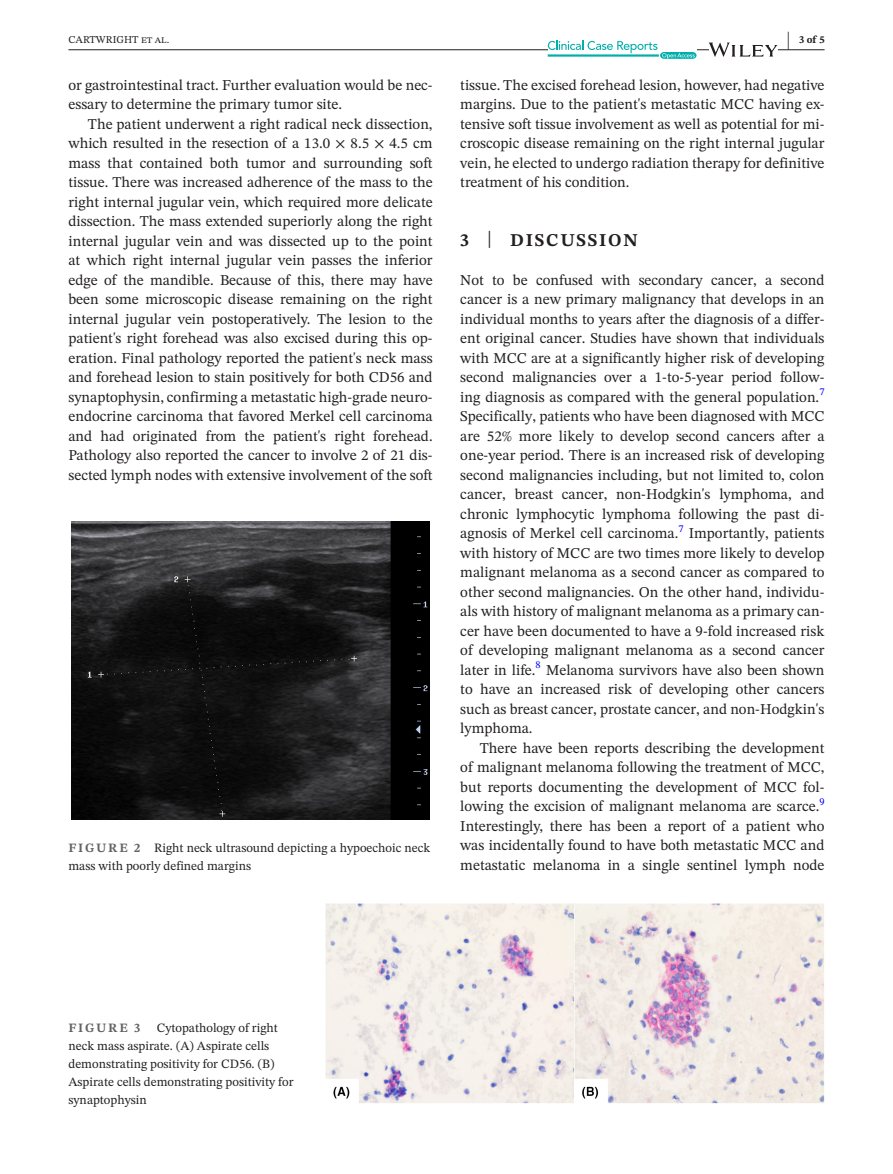
<style>
.page{position:relative;width:893px;height:1174px;background:#fff}
.page>*{position:absolute;margin:0;border:0;box-sizing:border-box;transform-origin:0 0}
.t1{font:700 21px "STIX Two Text";color:#231f20;scale:.42 1}
.t2{font:700 18px "STIX Two Text";letter-spacing:.1em;color:#231f20}
.t3{font:15px/19.5px "STIX Two Text";color:#231f20;text-align:justify}
.t4{font:12.75px/18px "STIX Two Text";color:#231f20}
.t5{font:700 12.75px "STIX Two Text";letter-spacing:.14em;color:#636366}
.t6{font:10.5px "STIX Two Text";color:#231f20}
.t7{font:700 10.5px "STIX Two Text";color:#231f20}
.t8{font:10.5px "STIX Two Text";color:#00f}
.s1{font-weight:400;font-size:23.7px}
.s2{font-weight:700;color:#636366}
</style>
<div class="page">
<hr style="left:68px;top:49px;width:756px;height:1px;background:#231f20">
<svg style="left:548px;top:41px;width:148px;height:18px"></svg>
<svg style="left:709px;top:43px;width:68px;height:14px"></svg>
<div style="left:68px;top:521px;width:365px;height:298px;background:linear-gradient(to bottom,#fff,#fff)"></div>
<img style="left:72px;top:521px;width:357px;height:298px">
<img style="left:326px;top:903px;width:498px;height:201px">
<h1 class="t1" style="left:787px;top:24px;width:8px">|</h1>
<p class="t6" style="left:68px;top:32px;width:102px">CARTWRIGHT et al.</p>
<p class="t7" style="left:799px;top:32px;width:27px">3 of 5</p>
<p class="t3" style="left:68px;top:75px;width:366px">or gastrointestinal tract. Further evaluation would be nec&shy;essary to determine the primary tumor site.</p>
<p class="t3" style="left:68px;top:114px;width:366px;text-indent:20px">The patient underwent a right radical neck dissection, which resulted in the resection of a 13.0 × 8.5 × 4.5 cm mass that contained both tumor and surrounding soft tissue. There was increased adherence of the mass to the right internal jugular vein, which required more delicate dissection. The mass extended superiorly along the right internal jugular vein and was dissected up to the point at which right internal jugular vein passes the inferior edge of the mandible. Because of this, there may have been some microscopic disease remaining on the right internal jugular vein postoperatively. The lesion to the patient's right forehead was also excised during this op&shy;eration. Final pathology reported the patient's neck mass and forehead lesion to stain positively for both CD56 and synaptophysin, confirming a metastatic high-grade neuro&shy;endocrine carcinoma that favored Merkel cell carcinoma and had originated from the patient's right forehead.<br>Pathology also reported the cancer to involve 2 of 21 dis&shy;sected lymph nodes with extensive involvement of the soft</p>
<p class="t3" style="left:460px;top:75px;width:366px">tissue. The excised forehead lesion, however, had negative margins. Due to the patient's metastatic MCC having ex&shy;tensive soft tissue involvement as well as potential for mi&shy;croscopic disease remaining on the right internal jugular vein, he elected to undergo radiation therapy for definitive treatment of his condition.</p>
<p class="t2" style="left:460px;top:227px;width:179px">3 <span class="s1">|</span> DISCUSSION</p>
<p class="t3" style="left:460px;top:270px;width:366px">Not to be confused with secondary cancer, a second cancer is a new primary malignancy that develops in an individual months to years after the diagnosis of a differ&shy;ent original cancer. Studies have shown that individuals with MCC are at a significantly higher risk of developing second malignancies over a 1-to-5-year period follow&shy;ing diagnosis as compared with the general population.</p>
<p class="t8" style="left:819px;top:384px;width:7px">7</p>
<p class="t3" style="left:460px;top:406px;width:366px">Specifically, patients who have been diagnosed with MCC are 52% more likely to develop second cancers after a one-year period. There is an increased risk of developing second malignancies including, but not limited to, colon cancer, breast cancer, non-Hodgkin's lymphoma, and chronic lymphocytic lymphoma following the past di&shy;agnosis of Merkel cell carcinoma.</p>
<p class="t8" style="left:678px;top:520px;width:7px">7</p>
<p class="t3" style="left:460px;top:523px;width:366px;text-indent:228px">Importantly, patients with history of MCC are two times more likely to develop malignant melanoma as a second cancer as compared to other second malignancies. On the other hand, individu&shy;als with history of malignant melanoma as a primary can&shy;cer have been documented to have a 9-fold increased risk of developing malignant melanoma as a second cancer later in life.</p>
<p class="t8" style="left:536px;top:657px;width:7px">8</p>
<p class="t3" style="left:460px;top:660px;width:366px;text-indent:86px">Melanoma survivors have also been shown to have an increased risk of developing other cancers such as breast cancer, prostate cancer, and non-Hodgkin's lymphoma.</p>
<p class="t3" style="left:460px;top:738px;width:366px;text-indent:20px">There have been reports describing the development of malignant melanoma following the treatment of MCC, but reports documenting the development of MCC fol&shy;lowing the excision of malignant melanoma are scarce.</p>
<p class="t8" style="left:819px;top:793px;width:7px">9</p>
<p class="t3" style="left:460px;top:816px;width:366px">Interestingly, there has been a report of a patient who was incidentally found to have both metastatic MCC and metastatic melanoma in a single sentinel lymph node</p>
<p class="t4" style="left:68px;top:838px;width:363px"><span class="s2">FIGURE 2</span> Right neck ultrasound depicting a hypoechoic neck mass with poorly defined margins</p>
<p class="t4" style="left:68px;top:1018px;width:227px;text-indent:88px">Cytopathology of right neck mass aspirate. (A) Aspirate cells demonstrating positivity for CD56. (B)<br>Aspirate cells demonstrating positivity for synaptophysin</p>
<p class="t5" style="left:68px;top:1018px;width:74px">FIGURE 3</p>
</div>
